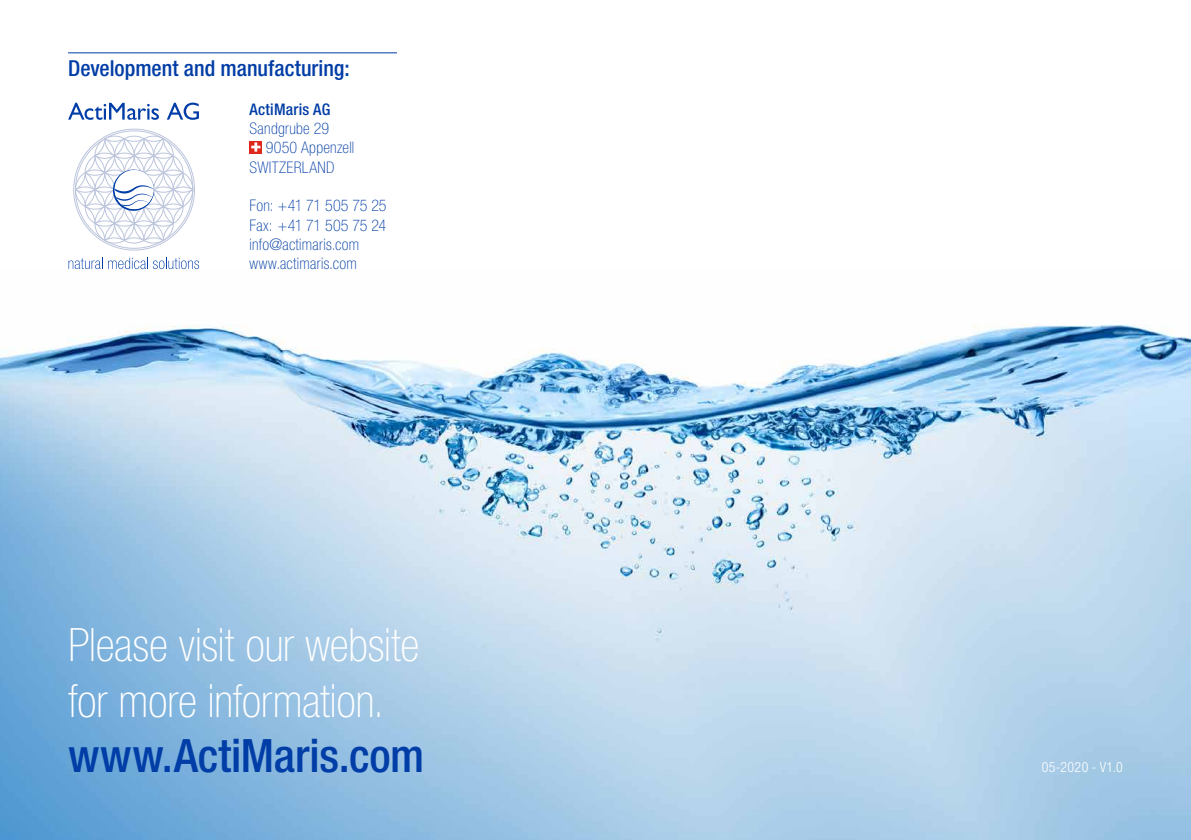
<style>
.page{position:relative;width:1191px;height:840px;background:#fff}
.page>*{position:absolute;margin:0;border:0;box-sizing:border-box;transform-origin:0 0}
.t1{font:100 condensed 46px/55.2px "Helvetica Neue LT Pro";letter-spacing:-.005em;color:#fff}
.t2{font:500 condensed 46px "Helvetica Neue LT Pro";letter-spacing:-.005em;color:#003da6}
.t3{font:500 condensed 22px "Helvetica Neue LT Pro";color:#003da6}
.t4{font:100 condensed 16px/19.2px "Helvetica Neue LT Pro";letter-spacing:.015em;color:#003da6}
.t5{font:500 condensed 16px "Helvetica Neue LT Pro";letter-spacing:.015em;color:#003da6}
.t6{font:300 condensed 14px "Helvetica Neue LT Pro";letter-spacing:.025em;color:#fff}
</style>
<div class="page">
<img style="left:0;top:269px;width:1191px;height:570px">
<svg style="left:68px;top:102px;width:131px;height:167px"></svg>
<svg style="left:249px;top:141px;width:13px;height:12px"></svg>
<svg style="left:251px;top:142px;width:9px;height:9px"></svg>
<hr style="left:68px;top:52px;width:329px;height:1px;background:#003da6">
<h2 class="t3" style="left:68px;top:55px;width:283px">Development and manufacturing:</h2>
<p class="t5" style="left:249px;top:99px;width:82px">ActiMaris AG</p>
<p class="t4" style="left:249px;top:119px;width:81px">Sandgrube 29</p>
<p class="t4" style="left:266px;top:139px;width:90px">9050 Appenzell</p>
<p class="t4" style="left:249px;top:158px;width:86px">SWITZERLAND</p>
<p class="t4" style="left:249px;top:196px;width:139px">Fon: +41 71 505 75 25<br>Fax: +41 71 505 75 24 info@actimaris.com www.actimaris.com</p>
<h1 class="t1" style="left:68px;top:619px;width:353px">Please visit our website for more information.</h1>
<h1 class="t2" style="left:68px;top:727px;width:358px">www.ActiMaris.com</h1>
<p class="t6" style="left:1041px;top:758px;width:83px">05-2020 - V1.0</p>
</div>
